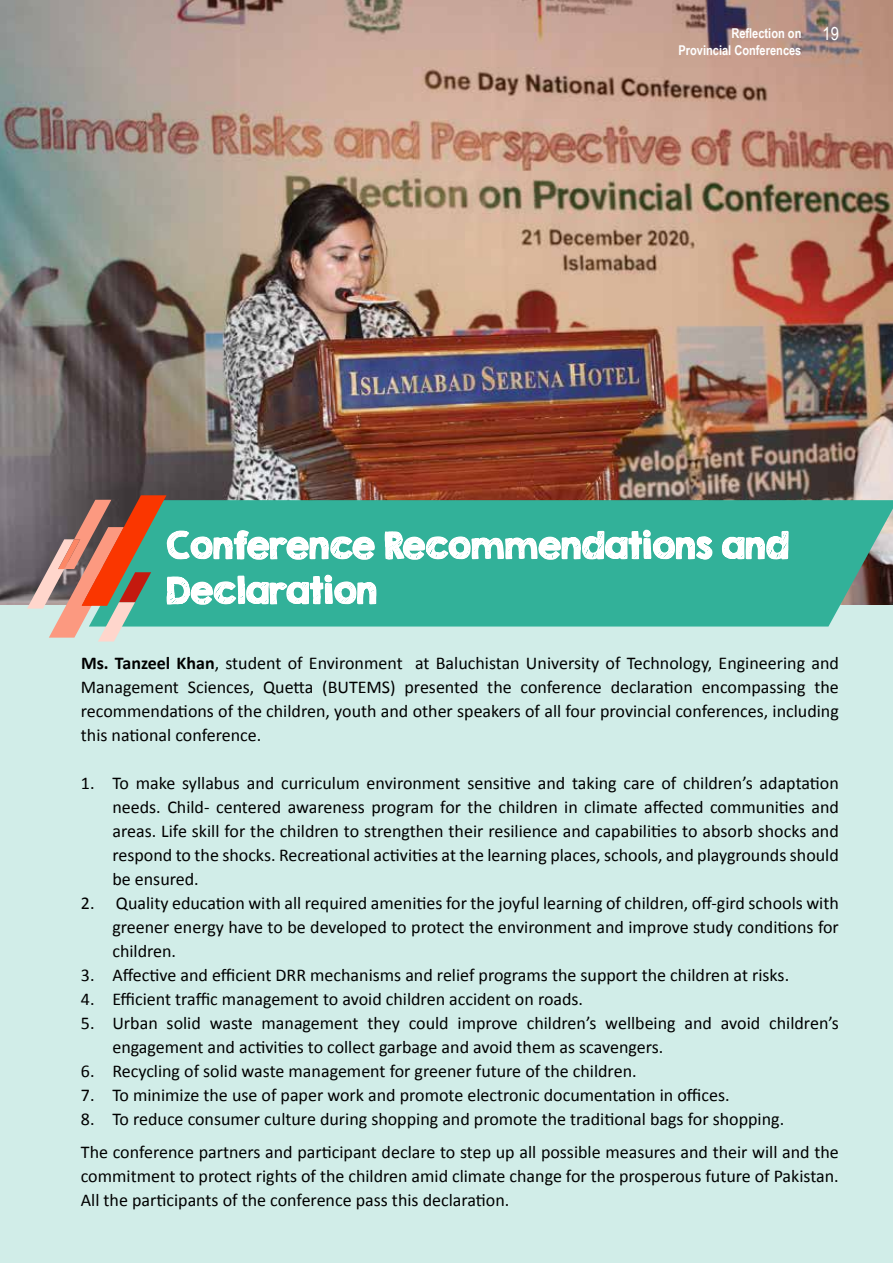
<style>
.page{position:relative;width:893px;height:1263px;background:#d1ede8}
.page>*{position:absolute;margin:0;border:0;box-sizing:border-box;transform-origin:0 0}
.t1{font:18px/24px "Calibri";color:#000;text-align:justify}
.t2{font:18px "Arial Narrow";color:#fff}
.t3{font:700 13.5px/16.5px "Arial Narrow";color:#fff;text-align:right}
.s1{font-weight:700}
</style>
<div class="page">
<img style="left:0;top:0;width:893px;height:605px">
<svg style="left:377px;top:500px;width:516px;height:126px;background:#39ae97"></svg>
<svg style="left:385px;top:522px;width:328px;height:45px;background:#7accbc"></svg>
<svg style="left:722px;top:530px;width:67px;height:31px;background:#9fdacf"></svg>
<svg style="left:27px;top:495px;width:350px;height:147px;background:#83ac9c"></svg>
<p class="t3" style="left:678px;top:24px;width:125px">Reflection on<br>Provincial Conferences</p>
<p class="t2" style="left:822px;top:21px;width:18px">19</p>
<p class="t1" style="left:81px;top:651px;width:759px"><span class="s1">Ms. Tanzeel Khan</span>, student of Environment at Baluchistan University of Technology, Engineering and Management Sciences, Quetta (BUTEMS) presented the conference declaration encompassing the recommendations of the children, youth and other speakers of all four provincial conferences, including this national conference.</p>
<p class="t1" style="left:112px;top:771px;width:728px;text-indent:-31px">1. To make syllabus and curriculum environment sensitive and taking care of children’s adaptation needs. Child- centered awareness program for the children in climate affected communities and areas. Life skill for the children to strengthen their resilience and capabilities to absorb shocks and respond to the shocks. Recreational activities at the learning places, schools, and playgrounds should be ensured.</p>
<p class="t1" style="left:112px;top:891px;width:728px;text-indent:-32px">2. Quality education with all required amenities for the joyful learning of children, off-gird schools with greener energy have to be developed to protect the environment and improve study conditions for children.</p>
<p class="t1" style="left:81px;top:963px;width:710px">3. Affective and efficient DRR mechanisms and relief programs the support the children at risks.</p>
<p class="t1" style="left:81px;top:987px;width:504px">4. Efficient traffic management to avoid children accident on roads.</p>
<p class="t1" style="left:112px;top:1011px;width:728px;text-indent:-31px">5. Urban solid waste management they could improve children’s wellbeing and avoid children’s engagement and activities to collect garbage and avoid them as scavengers.</p>
<p class="t1" style="left:81px;top:1059px;width:557px">6. Recycling of solid waste management for greener future of the children.</p>
<p class="t1" style="left:81px;top:1083px;width:650px">7. To minimize the use of paper work and promote electronic documentation in offices.</p>
<p class="t1" style="left:81px;top:1102px;width:759px;line-height:33px">8. To reduce consumer culture during shopping and promote the traditional bags for shopping.<br>The conference partners and participant declare to step up all possible measures and their will and the</p>
<p class="t1" style="left:81px;top:1164px;width:759px">commitment to protect rights of the children amid climate change for the prosperous future of Pakistan.<br>All the participants of the conference pass this declaration.</p>
</div>
